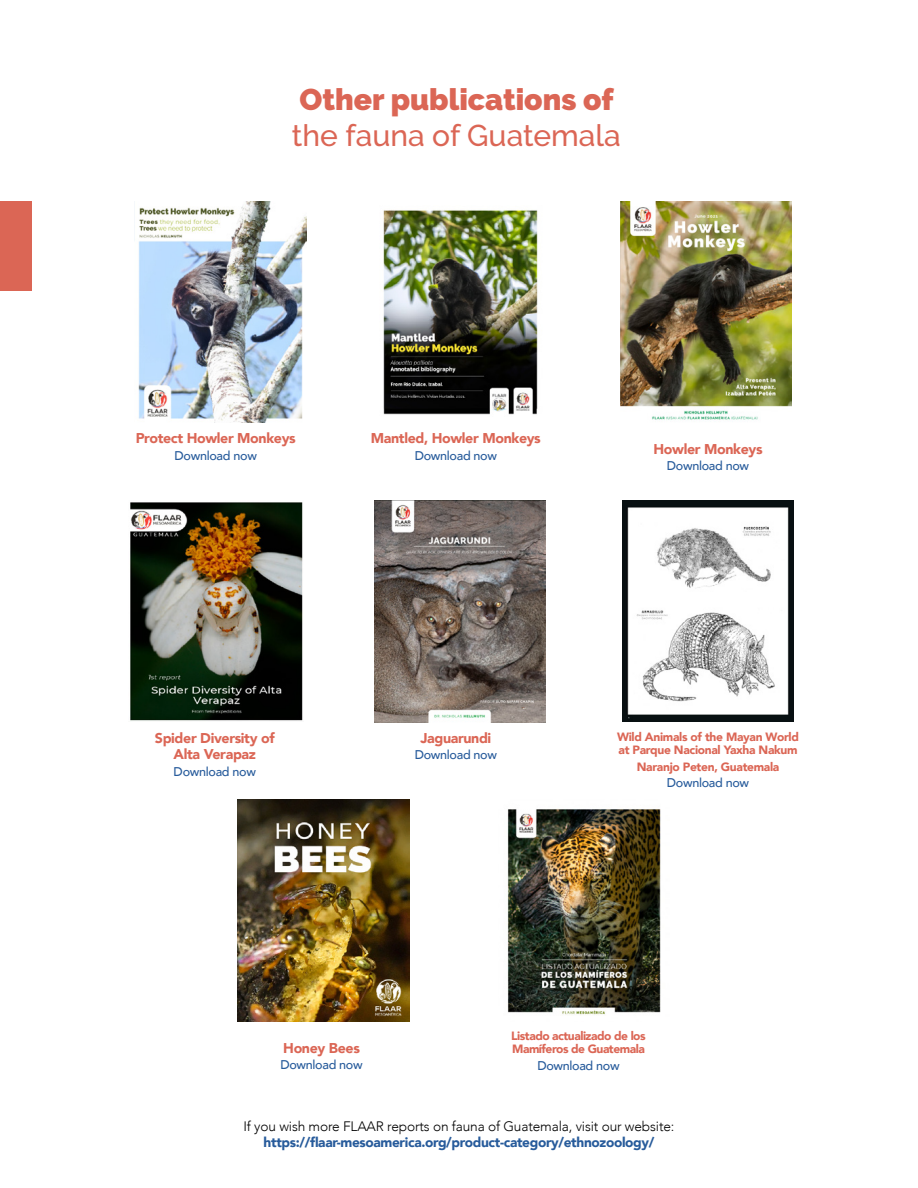
<style>
.page{position:relative;width:918px;height:1188px;background:#fff}
.page>*{position:absolute;margin:0;border:0;box-sizing:border-box;transform-origin:0 0}
.t1{font:900 30px "Raleway";color:#db6655}
.t2{font:500 30px "Raleway";color:#db6655}
.t3{font:900 14.25px/16.5px "Avenir";letter-spacing:-.025em;color:#db6655;text-align:center}
.t4{font:300 13.65px "Avenir";letter-spacing:-.01em;color:#000}
.t5{font:900 13.65px "Avenir";letter-spacing:-.025em;color:#275b9b}
.t6{font:500 12.6px "Avenir";letter-spacing:-.025em;color:#275b9b}
.t7{font:900 12px/13.5px "Avenir";letter-spacing:-.025em;color:#db6655}
</style>
<div class="page">
<img style="left:383px;top:210px;width:155px;height:205px">
<img style="left:507px;top:809px;width:154px;height:207px">
<img style="left:130px;top:502px;width:173px;height:219px">
<img style="left:623px;top:500px;width:171px;height:222px">
<img style="left:237px;top:800px;width:172px;height:221px">
<img style="left:374px;top:501px;width:172px;height:221px">
<img style="left:134px;top:201px;width:172px;height:221px">
<div style="left:0;top:201px;width:32px;height:90px;background:#db6655"></div>
<img style="left:621px;top:201px;width:171px;height:219px">
<h1 class="t1" style="left:300px;top:82px;width:316px">Other publications of</h1>
<h1 class="t2" style="left:292px;top:118px;width:330px">the fauna of Guatemala</h1>
<p class="t3" style="left:136px;top:430px;width:162px">Protect Howler Monkeys</p>
<p class="t6" style="left:175px;top:445px;width:84px">Download now</p>
<p class="t3" style="left:371px;top:430px;width:172px">Mantled, Howler Monkeys</p>
<p class="t6" style="left:415px;top:444px;width:84px">Download now</p>
<p class="t3" style="left:654px;top:440px;width:111px">Howler Monkeys</p>
<p class="t6" style="left:667px;top:455px;width:84px">Download now</p>
<p class="t3" style="left:155px;top:729px;width:121px">Spider Diversity of<br>Alta Verapaz</p>
<p class="t6" style="left:174px;top:760px;width:84px">Download now</p>
<p class="t3" style="left:420px;top:729px;width:72px">Jaguarundi</p>
<p class="t6" style="left:415px;top:744px;width:84px">Download now</p>
<p class="t7" style="left:617px;top:729px;width:183px">Wild Animals of the Mayan World at Parque Nacional Yaxha Nakum</p>
<p class="t7" style="left:637px;top:759px;width:144px">Naranjo Peten, Guatemala</p>
<p class="t6" style="left:667px;top:772px;width:84px">Download now</p>
<p class="t3" style="left:283px;top:1039px;width:78px">Honey Bees</p>
<p class="t6" style="left:280px;top:1054px;width:84px">Download now</p>
<p class="t7" style="left:511px;top:1029px;width:136px">Listado actualizado de los<br>Mamíferos de Guatemala</p>
<p class="t6" style="left:537px;top:1054px;width:84px">Download now</p>
<p class="t4" style="left:244px;top:1118px;width:432px">If you wish more FLAAR reports on fauna of Guatemala, visit our website:</p>
<p class="t5" style="left:264px;top:1131px;width:392px">https://flaar-mesoamerica.org/product-category/ethnozoology/</p>
</div>
